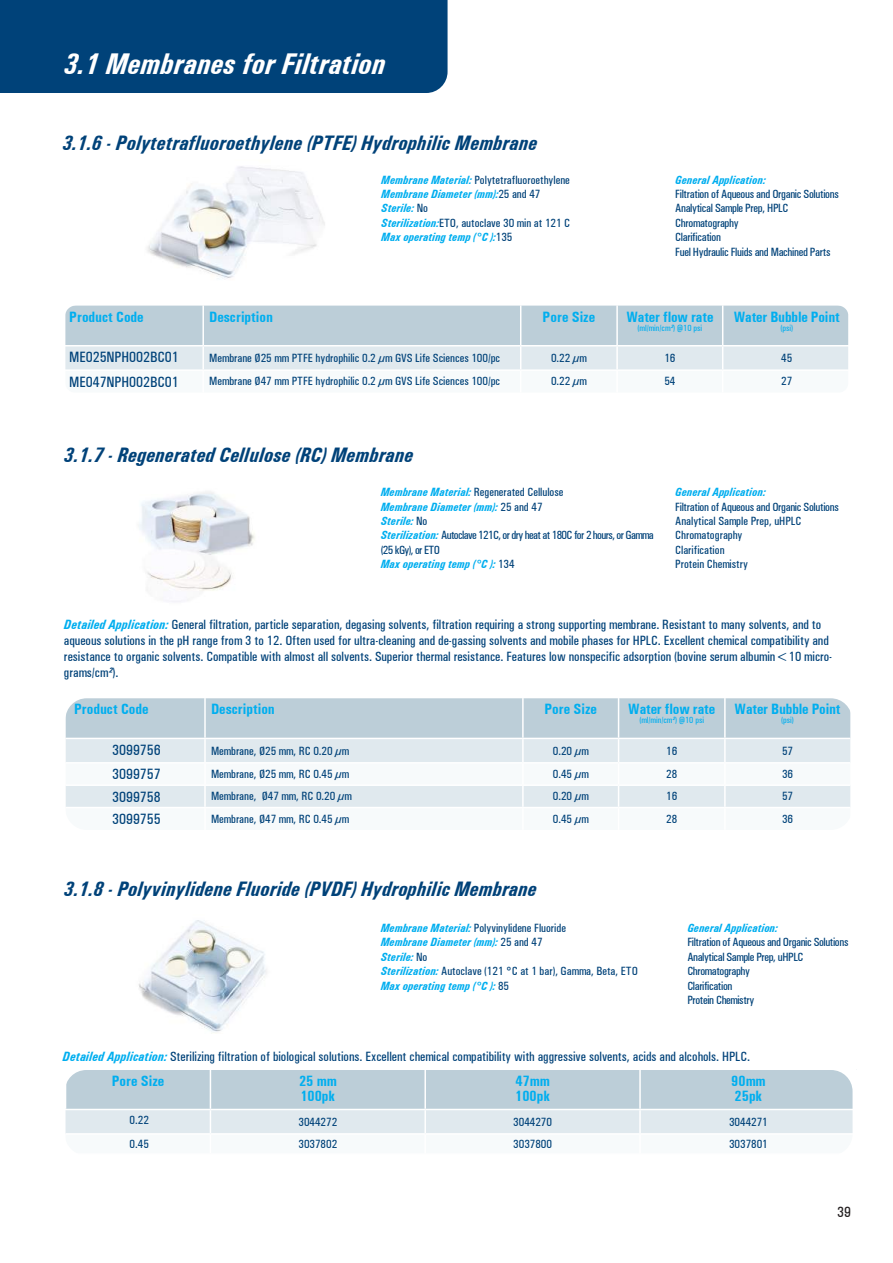
<style>
.page{position:relative;width:893px;height:1263px;background:#fff}
.page>*{position:absolute;margin:0;border:0;box-sizing:border-box;transform-origin:0 0}
.t1{font:italic 700 condensed 30px "Univers";color:#fff}
.t2{font:italic 700 condensed 21px "Univers";color:#004279}
.t3{font:700 condensed 15px/15px "Univers";color:#00aeef}
.t4{font:500 condensed 15px "Univers";color:#004279}
.t5{font:500 condensed 15px "Univers";color:#231f20}
.t6{font:500 condensed 13.5px/16.2px "Univers";color:#004279}
.t7{font:500 condensed 12px/14.4px "Univers";color:#004279}
.t8{font:italic 700 condensed 12px/14.4px "Univers";color:#00aeef}
.t9{font:500 condensed 12px/14.4px "Univers";letter-spacing:-.05em;color:#004279}
.t10{font:500 condensed 12px/14.4px "Univers";letter-spacing:-.025em;color:#004279}
.t11{font:500 condensed 12px/14.4px "Univers";letter-spacing:-.03em;color:#004279}
.t12{font:500 condensed 9px "Univers";color:#00aeef}
.s1{font-weight:500;font-style:normal;color:#004279}
.s2{font-weight:700;font-style:italic}
.s3{font-weight:700;font-style:italic;color:#00aeef}
</style>
<div class="page">
<img style="left:147px;top:166px;width:178px;height:113px">
<svg style="left:66px;top:699px;width:784px;height:108px"></svg>
<div style="left:53px;top:686px;width:811px;height:156px;border:12px solid #fff;border-radius:27px"></div>
<svg style="left:66px;top:1071px;width:785px;height:62px;background:#cbd9e1"></svg>
<div style="left:53px;top:1058px;width:811px;height:109px;border:12px solid #fff;border-radius:27px"></div>
<svg style="left:66px;top:306px;width:781px;height:64px;background:#cbd9e1"></svg>
<div style="left:53px;top:293px;width:807px;height:112px;border:12px solid #fff;border-radius:17px"></div>
<div style="left:0;top:0;width:448px;height:93px;background:#004279"></div>
<img style="left:139px;top:492px;width:116px;height:110px">
<img style="left:138px;top:920px;width:129px;height:112px">
<h1 class="t1" style="left:64px;top:46px;width:323px">3.1 Membranes for Filtration</h1>
<h2 class="t2" style="left:62px;top:131px;width:476px">3.1.6 - Polytetrafluoroethylene (PTFE) Hydrophilic Membrane</h2>
<p class="t8" style="left:381px;top:172px;width:190px">Membrane Material: <span class="s1">Polytetrafluoroethylene </span>Membrane Diameter (mm):<span class="s1">25 and 47<br></span>Sterile: <span class="s1">No<br></span>Sterilization:<span class="s1">ETO, autoclave 30 min at 121 C </span>Max operating temp (°C ):<span class="s1">135</span></p>
<p class="t8" style="left:675px;top:172px;width:92px">General Application:</p>
<p class="t10" style="left:675px;top:187px;width:165px">Filtration of Aqueous and Organic Solutions<br>Analytical Sample Prep, HPLC<br>Chromatography<br>Clarification<br>Fuel Hydraulic Fluids and Machined Parts</p>
<p class="t3" style="left:69px;top:309px;width:76px">Product Code</p>
<p class="t3" style="left:209px;top:309px;width:65px">Description</p>
<p class="t3" style="left:543px;top:309px;width:54px">Pore Size</p>
<p class="t3" style="left:626px;top:309px;width:88px">Water flow rate</p>
<p class="t12" style="left:638px;top:322px;width:66px">(ml/min/cm<span class="s2">²</span>) @10 psi</p>
<p class="t3" style="left:734px;top:309px;width:108px">Water Bubble Point</p>
<p class="t12" style="left:780px;top:322px;width:14px">(psi)</p>
<p class="t4" style="left:69px;top:348px;width:111px">ME025NPH002BC01</p>
<p class="t7" style="left:209px;top:351px;width:292px">Membrane Ø25 mm PTFE hydrophilic 0.2 µm GVS Life Sciences 100/pc</p>
<p class="t7" style="left:551px;top:351px;width:37px">0.22 µm</p>
<p class="t7" style="left:664px;top:351px;width:13px">16</p>
<p class="t7" style="left:781px;top:351px;width:13px">45</p>
<p class="t4" style="left:69px;top:373px;width:111px">ME047NPH002BC01</p>
<p class="t7" style="left:209px;top:374px;width:292px">Membrane Ø47 mm PTFE hydrophilic 0.2 µm GVS Life Sciences 100/pc</p>
<p class="t7" style="left:551px;top:374px;width:37px">0.22 µm</p>
<p class="t7" style="left:664px;top:374px;width:13px">54</p>
<p class="t7" style="left:781px;top:374px;width:13px">27</p>
<h2 class="t2" style="left:64px;top:442px;width:351px">3.1.7 - Regenerated Cellulose (RC) Membrane</h2>
<p class="t9" style="left:381px;top:485px;width:274px"><span class="s3">Membrane Material:</span> Regenerated Cellulose<br><span class="s3">Membrane Diameter (mm):</span> 25 and 47<br><span class="s3">Sterile:</span> No<br><span class="s3">Sterilization:</span> Autoclave 121C, or dry heat at 180C for 2 hours, or Gamma (25 kGy), or ETO<br><span class="s3">Max operating temp (°C ):</span> 134</p>
<p class="t8" style="left:675px;top:485px;width:92px">General Application:</p>
<p class="t7" style="left:675px;top:499px;width:165px">Filtration of Aqueous and Organic Solutions<br>Analytical Sample Prep, uHPLC<br>Chromatography<br>Clarification<br>Protein Chemistry</p>
<p class="t6" style="left:64px;top:616px;width:770px"><span class="s3">Detailed Application:</span> General filtration, particle separation, degasing solvents, filtration requiring a strong supporting membrane. Resistant to many solvents, and to aqueous solutions in the pH range from 3 to 12. Often used for ultra-cleaning and de-gassing solvents and mobile phases for HPLC. Excellent chemical compatibility and resistance to organic solvents. Compatible with almost all solvents. Superior thermal resistance. Features low nonspecific adsorption (bovine serum albumin&lt;10 micro&shy;grams/cm<span class="s2">²</span>).</p>
<p class="t3" style="left:74px;top:702px;width:76px">Product Code</p>
<p class="t3" style="left:211px;top:702px;width:65px">Description</p>
<p class="t3" style="left:544px;top:702px;width:54px">Pore Size</p>
<p class="t3" style="left:628px;top:702px;width:88px">Water flow rate</p>
<p class="t12" style="left:639px;top:715px;width:66px">(ml/min/cm<span class="s2">²</span>) @10 psi</p>
<p class="t3" style="left:734px;top:702px;width:108px">Water Bubble Point</p>
<p class="t12" style="left:781px;top:715px;width:14px">(psi)</p>
<p class="t4" style="left:112px;top:741px;width:50px">3099756</p>
<p class="t7" style="left:211px;top:743px;width:140px">Membrane, Ø25 mm, RC 0.20 µm</p>
<p class="t7" style="left:553px;top:743px;width:37px">0.20 µm</p>
<p class="t7" style="left:666px;top:743px;width:13px">16</p>
<p class="t7" style="left:782px;top:743px;width:13px">57</p>
<p class="t4" style="left:112px;top:765px;width:50px">3099757</p>
<p class="t7" style="left:211px;top:767px;width:140px">Membrane, Ø25 mm, RC 0.45 µm</p>
<p class="t7" style="left:553px;top:767px;width:37px">0.45 µm</p>
<p class="t7" style="left:666px;top:767px;width:13px">28</p>
<p class="t7" style="left:782px;top:767px;width:13px">36</p>
<p class="t4" style="left:112px;top:788px;width:50px">3099758</p>
<p class="t7" style="left:211px;top:789px;width:142px">Membrane, Ø47 mm, RC 0.20 µm</p>
<p class="t7" style="left:553px;top:789px;width:37px">0.20 µm</p>
<p class="t7" style="left:666px;top:789px;width:13px">16</p>
<p class="t7" style="left:782px;top:789px;width:13px">57</p>
<p class="t4" style="left:112px;top:810px;width:50px">3099755</p>
<p class="t7" style="left:211px;top:812px;width:140px">Membrane, Ø47 mm, RC 0.45 µm</p>
<p class="t7" style="left:553px;top:812px;width:37px">0.45 µm</p>
<p class="t7" style="left:666px;top:812px;width:13px">28</p>
<p class="t7" style="left:782px;top:812px;width:13px">36</p>
<h2 class="t2" style="left:64px;top:876px;width:474px">3.1.8 - Polyvinylidene Fluoride (PVDF) Hydrophilic Membrane</h2>
<p class="t8" style="left:381px;top:921px;width:259px">Membrane Material: <span class="s1">Polyvinylidene Fluoride<br></span>Membrane Diameter (mm): <span class="s1">25 and 47<br></span>Sterile: <span class="s1">No<br></span>Sterilization: <span class="s1">Autoclave (121 °C at 1 bar), Gamma, Beta, ETO </span>Max operating temp (°C ): <span class="s1">85</span></p>
<p class="t8" style="left:687px;top:921px;width:92px">General Application:</p>
<p class="t11" style="left:687px;top:935px;width:163px">Filtration of Aqueous and Organic Solutions<br>Analytical Sample Prep, uHPLC<br>Chromatography<br>Clarification<br>Protein Chemistry</p>
<p class="t6" style="left:63px;top:1048px;width:689px"><span class="s3">Detailed Application:</span> Sterilizing filtration of biological solutions. Excellent chemical compatibility with aggressive solvents, acids and alcohols. HPLC.</p>
<p class="t3" style="left:112px;top:1073px;width:54px">Pore Size</p>
<p class="t3" style="left:299px;top:1073px;width:39px">25 mm<br>100pk</p>
<p class="t3" style="left:515px;top:1073px;width:36px">47mm<br>100pk</p>
<p class="t3" style="left:731px;top:1073px;width:36px">90mm<br>25pk</p>
<p class="t7" style="left:130px;top:1112px;width:21px">0.22</p>
<p class="t7" style="left:298px;top:1114px;width:40px">3044272</p>
<p class="t7" style="left:513px;top:1114px;width:40px">3044270</p>
<p class="t7" style="left:729px;top:1114px;width:40px">3044271</p>
<p class="t7" style="left:130px;top:1137px;width:21px">0.45</p>
<p class="t7" style="left:298px;top:1137px;width:40px">3037802</p>
<p class="t7" style="left:513px;top:1137px;width:40px">3037800</p>
<p class="t7" style="left:729px;top:1137px;width:40px">3037801</p>
<p class="t5" style="left:837px;top:1203px;width:15px">39</p>
</div>
